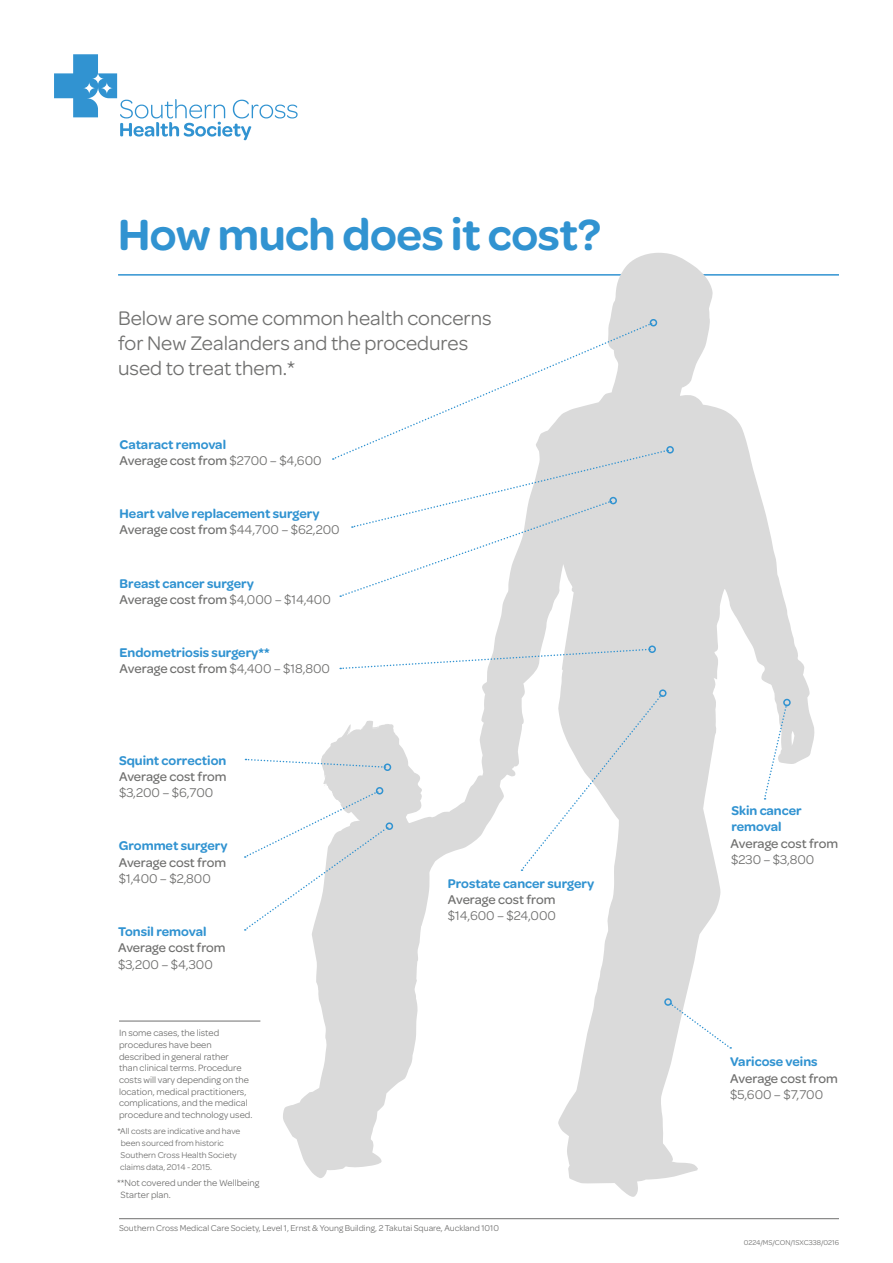
<style>
.page{position:relative;width:893px;height:1263px;background:#fff}
.page>*{position:absolute;margin:0;border:0;box-sizing:border-box;transform-origin:0 0}
.t1{font:600 46.5px "Omnes";letter-spacing:-.01em;color:#3193d1}
.t2{font:21px/25.2px "Omnes";color:#70706f}
.t3{font:600 13.5px/16.2px "Omnes";color:#3193d1}
.t4{font:500 13.5px "Omnes";color:#70706f}
.t5{font:13.5px "Omnes";color:#70706f}
.t6{font:9.75px/11.7px "Omnes";color:#70706f}
.t7{font:9px/12px "Omnes";color:#70706f}
.t8{font:7.5px "Omnes";color:#70706f}
.s1{font-weight:500;color:#70706f}
.s2{font-weight:400;color:#70706f}
</style>
<div class="page">
<hr style="left:118px;top:274px;width:721px;height:2px;background:#3193d1">
<svg style="left:54px;top:54px;width:244px;height:86px"></svg>
<hr style="left:119px;top:1218px;width:720px;height:1px;background:#70706f">
<hr style="left:119px;top:1021px;width:141px;height:1px;background:#70706f">
<svg style="left:662px;top:775px;width:59px;height:404px;fill:#dadada"></svg>
<svg style="left:482px;top:407px;width:332px;height:368px;fill:#dadada"></svg>
<svg style="left:333px;top:253px;width:380px;height:344px"></svg>
<div style="left:609px;top:497px;width:8px;height:7px;border:2px solid #3193d1;border-radius:50%"></div>
<svg style="left:340px;top:648px;width:310px;height:22px"></svg>
<div style="left:648px;top:645px;width:8px;height:8px;border:2px solid #3193d1;border-radius:50%"></div>
<svg style="left:763px;top:705px;width:30px;height:94px"></svg>
<div style="left:783px;top:698px;width:8px;height:8px;border:2px solid #3193d1;border-radius:50%"></div>
<svg style="left:669px;top:1002px;width:62px;height:47px"></svg>
<div style="left:664px;top:998px;width:8px;height:8px;border:2px solid #3193d1;border-radius:50%"></div>
<svg style="left:245px;top:695px;width:417px;height:502px"></svg>
<div style="left:659px;top:689px;width:8px;height:8px;border:2px solid #3193d1;border-radius:50%"></div>
<h1 class="t1" style="left:118px;top:201px;width:484px">How much does it cost?</h1>
<h2 class="t2" style="left:118px;top:304px;width:375px">Below are some common health concerns for New Zealanders and the procedures used to treat them.*</h2>
<p class="t3" style="left:120px;top:435px;width:204px">Cataract removal<br><span class="s1">Average cost from</span> <span class="s2">$2700 – $4,600</span></p>
<p class="t3" style="left:120px;top:505px;width:222px">Heart valve replacement surgery<br><span class="s1">Average cost from</span> <span class="s2">$44,700 – $62,200</span></p>
<p class="t3" style="left:120px;top:574px;width:213px">Breast cancer surgery<br><span class="s1">Average cost from</span> <span class="s2">$4,000 – $14,400</span></p>
<p class="t3" style="left:120px;top:644px;width:212px">Endometriosis surgery**<br><span class="s1">Average cost from</span> <span class="s2">$4,400 – $18,800</span></p>
<p class="t3" style="left:119px;top:751px;width:109px">Squint correction</p>
<p class="t4" style="left:119px;top:767px;width:109px">Average cost from</p>
<p class="t5" style="left:119px;top:783px;width:96px">$3,200 – $6,700</p>
<p class="t3" style="left:119px;top:837px;width:110px">Grommet surgery</p>
<p class="t4" style="left:119px;top:853px;width:109px">Average cost from</p>
<p class="t5" style="left:119px;top:869px;width:94px">$1,400 – $2,800</p>
<p class="t3" style="left:118px;top:923px;width:90px">Tonsil removal</p>
<p class="t4" style="left:118px;top:938px;width:109px">Average cost from</p>
<p class="t5" style="left:118px;top:955px;width:96px">$3,200 – $4,300</p>
<p class="t6" style="left:119px;top:1026px;width:135px">In some cases, the listed procedures have been described in general rather<br>than clinical terms. Procedure costs will vary depending on the location, medical practitioners, complications, and the medical procedure and technology used.</p>
<p class="t7" style="left:117px;top:1125px;width:124px">*All costs are indicative and have been sourced from historic<br>Southern Cross Health Society claims data, 2014 - 2015.</p>
<p class="t6" style="left:121px;top:1176px;width:140px;text-indent:-3px">**Not covered under the Wellbeing<br>Starter plan.</p>
<p class="t3" style="left:448px;top:874px;width:148px">Prostate cancer surgery</p>
<p class="t4" style="left:448px;top:890px;width:109px">Average cost from</p>
<p class="t5" style="left:448px;top:906px;width:110px">$14,600 – $24,000</p>
<p class="t7" style="left:119px;top:1222px;width:381px">Southern Cross Medical Care Society, Level 1, Ernst &amp; Young Building, 2 Takutai Square, Auckland 1010</p>
<p class="t3" style="left:731px;top:802px;width:72px">Skin cancer removal</p>
<p class="t4" style="left:730px;top:834px;width:109px">Average cost from</p>
<p class="t5" style="left:731px;top:850px;width:85px">$230 – $3,800</p>
<p class="t3" style="left:730px;top:1053px;width:89px">Varicose veins</p>
<p class="t4" style="left:730px;top:1069px;width:109px">Average cost from</p>
<p class="t5" style="left:730px;top:1085px;width:95px">$5,600 – $7,700</p>
<p class="t8" style="left:744px;top:1237px;width:97px">0224/MS/CON/1SXC338/0216</p>
</div>
